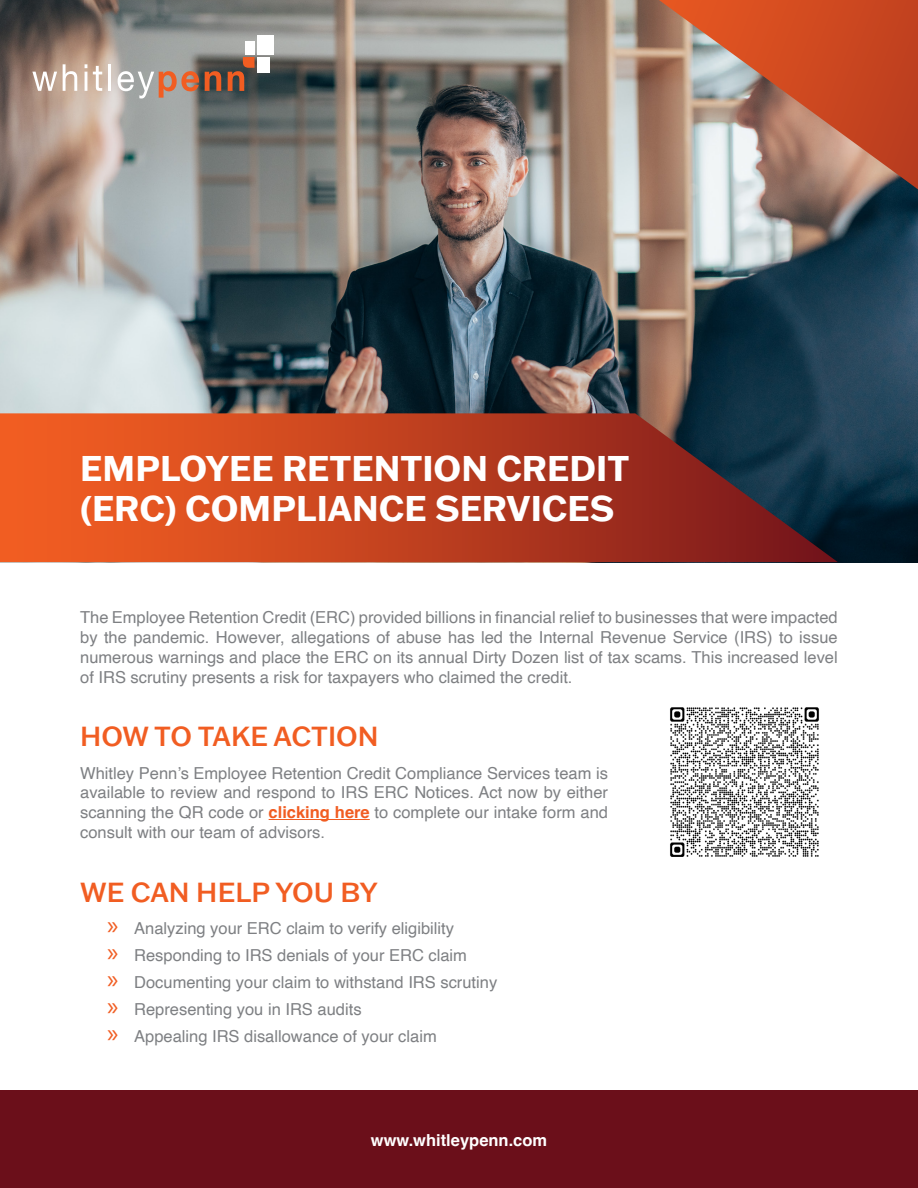
<style>
.page{position:relative;width:918px;height:1188px;background:#fff}
.page>*{position:absolute;margin:0;border:0;box-sizing:border-box;transform-origin:0 0}
.t1{font:700 34.95px/40.5px "Franklin Gothic ATF";color:#fff}
.t2{font:500 27px "Franklin Gothic ATF";color:#f15d22}
.t3{font:16.5px/19.8px "Helvetica";color:#7e8083;text-align:justify}
.t4{font:700 16.5px "Helvetica";color:#fff}
.s1{font-weight:700;color:#f15d22}
.s2{font-family:"Myriad Pro";font-size:27px;color:#f15d22}
</style>
<div class="page">
<img style="left:0;top:0;width:918px;height:562px">
<svg style="left:659px;top:0;width:259px;height:189px;background:#c07258"></svg>
<svg style="left:32px;top:72px;width:25px;height:19px"></svg>
<svg style="left:63px;top:64px;width:14px;height:27px"></svg>
<svg style="left:85px;top:64px;width:2px;height:27px"></svg>
<svg style="left:93px;top:66px;width:9px;height:25px"></svg>
<hr style="left:108px;top:64px;width:3px;height:27px;background:#fff">
<svg style="left:118px;top:71px;width:81px;height:28px;background:#bea092"></svg>
<svg style="left:205px;top:71px;width:16px;height:20px"></svg>
<div style="left:257px;top:35px;width:16px;height:19px;background:#fff"></div>
<div style="left:257px;top:57px;width:13px;height:15px;background:#fff"></div>
<div style="left:245px;top:41px;width:10px;height:13px;background:#fff"></div>
<svg style="left:228px;top:57px;width:27px;height:34px"></svg>
<svg style="left:0;top:413px;width:838px;height:149px;background:#ad4024"></svg>
<div style="left:0;top:1091px;width:918px;height:97px;background:#6b0f1a"></div>
<hr style="left:269px;top:819px;width:101px;height:1px;background:#f15d22">
<img style="left:670px;top:707px;width:149px;height:150px">
<h1 class="t1" style="left:80px;top:447px;width:551px">EMPLOYEE RETENTION CREDIT (ERC) COMPLIANCE SERVICES</h1>
<p class="t3" style="left:80px;top:608px;width:759px">The Employee Retention Credit (ERC) provided billions in financial relief to businesses that were impacted by the pandemic. However, allegations of abuse has led the Internal Revenue Service (IRS) to issue numerous warnings and place the ERC on its annual Dirty Dozen list of tax scams. This increased level of IRS scrutiny presents a risk for taxpayers who claimed the credit.</p>
<h2 class="t2" style="left:80px;top:719px;width:300px">HOW TO TAKE ACTION</h2>
<p class="t3" style="left:80px;top:763px;width:529px">Whitley Penn’s Employee Retention Credit Compliance Services team is available to review and respond to IRS ERC Notices. Act now by either scanning the QR code or <span class="s1">clicking here</span> to complete our intake form and consult with our team of advisors.</p>
<h2 class="t2" style="left:80px;top:874px;width:299px">WE CAN HELP YOU BY</h2>
<p class="t3" style="left:107px;top:915px;width:392px;line-height:27px;text-align:left"><span class="s2">»</span> Analyzing your ERC claim to verify eligibility<br><span class="s2">»</span> Responding to IRS denials of your ERC claim<br><span class="s2">»</span> Documenting your claim to withstand IRS scrutiny <span class="s2">»</span> Representing you in IRS audits<br><span class="s2">»</span> Appealing IRS disallowance of your claim</p>
<p class="t4" style="left:371px;top:1131px;width:178px">www.whitleypenn.com</p>
</div>
